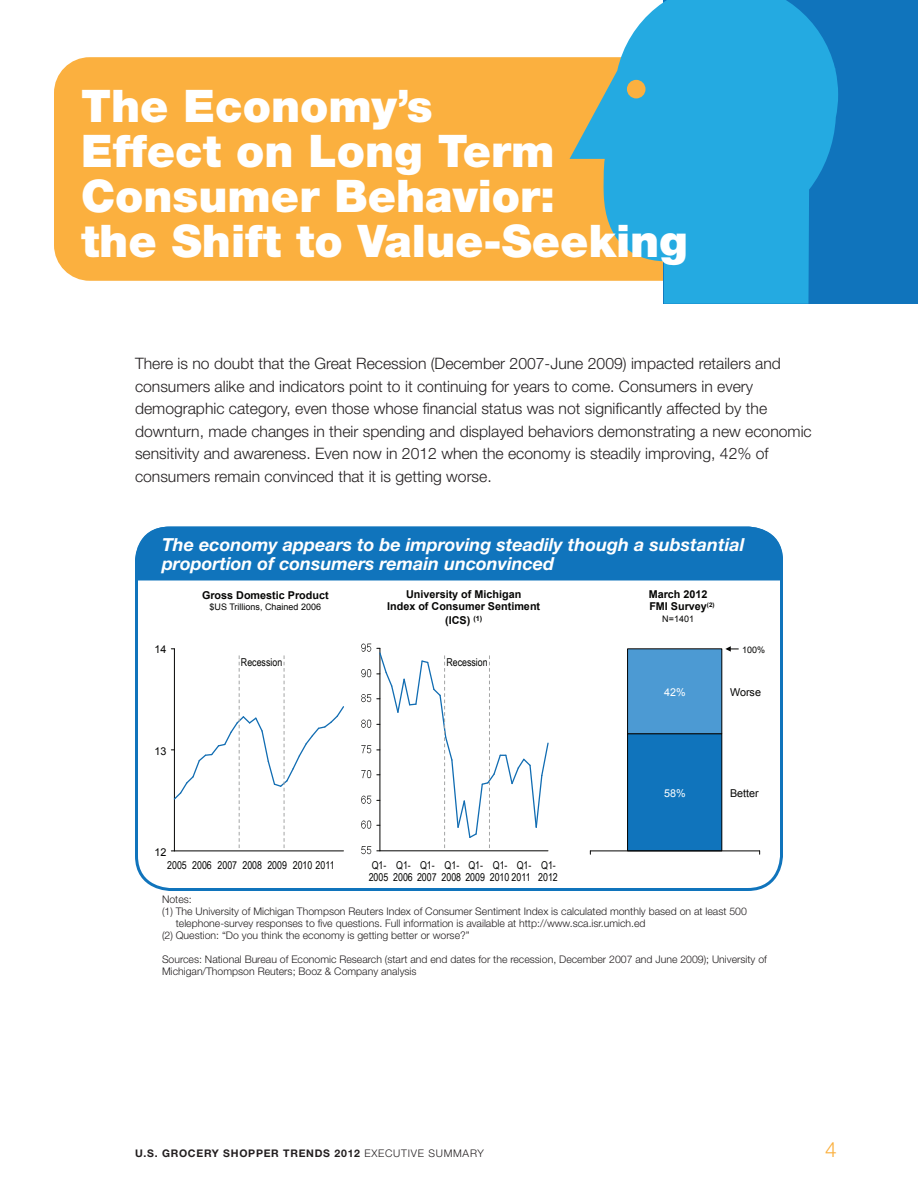
<style>
.page{position:relative;width:918px;height:1188px;background:#fff}
.page>*{position:absolute;margin:0;border:0;box-sizing:border-box;transform-origin:0 0}
.t1{font:900 45px/45px "Helvetica Neue";color:#fff}
.t2{font:300 21px "Helvetica Neue";color:#fbb03f}
.t3{font:italic 700 18px/19.5px "Helvetica Neue";color:#fff}
.t4{font:300 15.75px/22.5px "Helvetica Neue";color:#231f20}
.t5{font:10.8px/12.6px "Arial Narrow";color:#050504}
.t6{font:700 10.8px/13px "Arial";color:#050504}
.t7{font:10.8px "Arial";color:#050504}
.t8{font:10.8px "Arial";color:#fff}
.t9{font:300 10.5px/12px "Helvetica Neue";color:#231f20}
.t10{font:700 10.5px "Helvetica Neue";letter-spacing:.07em;color:#231f20}
.t11{font:9px "Arial";color:#050504}
.s1{font-weight:300}
</style>
<div class="page">
<div style="left:54px;top:57px;width:794px;height:224px;background:#fbb03f;border-radius:36px"></div>
<div style="left:664px;top:0;width:254px;height:304px;background:#1074bc"></div>
<svg style="left:570px;top:0;width:268px;height:304px;fill:#24aae1"></svg>
<div style="left:596px;top:0;width:61px;height:24px;background:#fff"></div>
<svg style="left:361px;top:846px;width:10px;height:8px"></svg>
<svg style="left:361px;top:821px;width:10px;height:8px"></svg>
<svg style="left:361px;top:796px;width:10px;height:8px"></svg>
<svg style="left:361px;top:770px;width:10px;height:8px"></svg>
<svg style="left:361px;top:745px;width:10px;height:8px"></svg>
<svg style="left:361px;top:720px;width:10px;height:8px"></svg>
<svg style="left:361px;top:694px;width:10px;height:8px"></svg>
<svg style="left:361px;top:669px;width:10px;height:8px"></svg>
<svg style="left:361px;top:644px;width:10px;height:8px"></svg>
<hr style="left:174px;top:649px;width:1px;height:202px;background:#050504">
<svg style="left:171px;top:655px;width:173px;height:197px"></svg>
<div style="left:628px;top:734px;width:94px;height:117px;background:#1074bc"></div>
<div style="left:627px;top:733px;width:95px;height:118px;border:1px solid #050504"></div>
<div style="left:628px;top:649px;width:94px;height:85px;background:#4c9ad3"></div>
<div style="left:627px;top:648px;width:95px;height:86px;border:1px solid #050504"></div>
<hr style="left:590px;top:851px;width:170px;height:1px;background:#050504">
<svg style="left:725px;top:646px;width:14px;height:6px"></svg>
<svg style="left:377px;top:648px;width:172px;height:203px"></svg>
<div style="left:135px;top:526px;width:648px;height:365px;border:3px solid #1074bc;border-radius:34px"></div>
<div style="left:135px;top:527px;width:648px;height:54px;background:#1074bc"></div>
<h1 class="t1" style="left:81px;top:83px;width:608px">The Economy’s<br>Effect on Long Term<br>Consumer Behavior:<br>the Shift to Value-Seeking</h1>
<p class="t4" style="left:135px;top:352px;width:678px">There is no doubt that the Great Recession (December 2007-June 2009) impacted retailers and consumers alike and indicators point to it continuing for years to come. Consumers in every demographic category, even those whose financial status was not significantly affected by the downturn, made changes in their spending and displayed behaviors demonstrating a new economic sensitivity and awareness. Even now in 2012 when the economy is steadily improving, 42% of consumers remain convinced that it is getting worse.</p>
<p class="t3" style="left:162px;top:534px;width:584px">The economy appears to be improving steadily though a substantial proportion of consumers remain unconvinced</p>
<p class="t7" style="left:155px;top:642px;width:14px">14</p>
<p class="t7" style="left:155px;top:744px;width:14px">13</p>
<p class="t6" style="left:202px;top:589px;width:128px">Gross Domestic Product</p>
<p class="t11" style="left:210px;top:601px;width:113px">$US Trillions, Chained 2006</p>
<p class="t5" style="left:241px;top:656px;width:43px">Recession</p>
<p class="t6" style="left:387px;top:588px;width:155px;text-align:center">University of Michigan<br>Index of Consumer Sentiment (ICS) <sup>(1)</sup></p>
<p class="t5" style="left:446px;top:656px;width:43px">Recession</p>
<p class="t7" style="left:155px;top:845px;width:14px">12</p>
<p class="t5" style="left:167px;top:859px;width:169px">2005 2006 2007 2008 2009 2010 2011</p>
<p class="t5" style="left:369px;top:859px;width:164px;text-align:right">Q1-<br>2005 2006 2007 2008 2009 2010 2011</p>
<p class="t5" style="left:372px;top:859px;width:16px">Q1-</p>
<p class="t5" style="left:396px;top:859px;width:16px">Q1-</p>
<p class="t5" style="left:420px;top:859px;width:16px">Q1-</p>
<p class="t5" style="left:445px;top:859px;width:16px">Q1-</p>
<p class="t5" style="left:468px;top:859px;width:16px">Q1-</p>
<p class="t5" style="left:493px;top:859px;width:16px">Q1-</p>
<p class="t5" style="left:538px;top:859px;width:21px">Q1-<br>2012</p>
<p class="t6" style="left:649px;top:588px;width:67px;line-height:12.6px">March 2012<br>FMI Survey<sup>(2)</sup></p>
<p class="t11" style="left:662px;top:613px;width:33px">N=1401</p>
<p class="t8" style="left:664px;top:685px;width:23px">42%</p>
<p class="t11" style="left:742px;top:643px;width:25px">100%</p>
<p class="t7" style="left:730px;top:685px;width:33px">Worse</p>
<p class="t8" style="left:664px;top:786px;width:23px">58%</p>
<p class="t7" style="left:730px;top:786px;width:30px">Better</p>
<p class="t9" style="left:162px;top:893px;width:31px">Notes:</p>
<p class="t9" style="left:162px;top:905px;width:586px">(1) The University of Michigan Thompson Reuters Index of Consumer Sentiment Index is calculated monthly based on at least 500</p>
<p class="t9" style="left:176px;top:917px;width:471px">telephone-survey responses to five questions. Full information is available at http://www.sca.isr.umich.ed</p>
<p class="t9" style="left:162px;top:929px;width:309px">(2) Question: “Do you think the economy is getting better or worse?”</p>
<p class="t9" style="left:162px;top:953px;width:606px">Sources: National Bureau of Economic Research (start and end dates for the recession, December 2007 and June 2009); University of<br>Michigan/Thompson Reuters; Booz &amp; Company analysis</p>
<p class="t10" style="left:135px;top:1146px;width:351px">U.S. GROCERY SHOPPER TRENDS 2012 <span class="s1">EXECUTIVE SUMMARY</span></p>
<h2 class="t2" style="left:825px;top:1136px;width:13px">4</h2>
</div>
